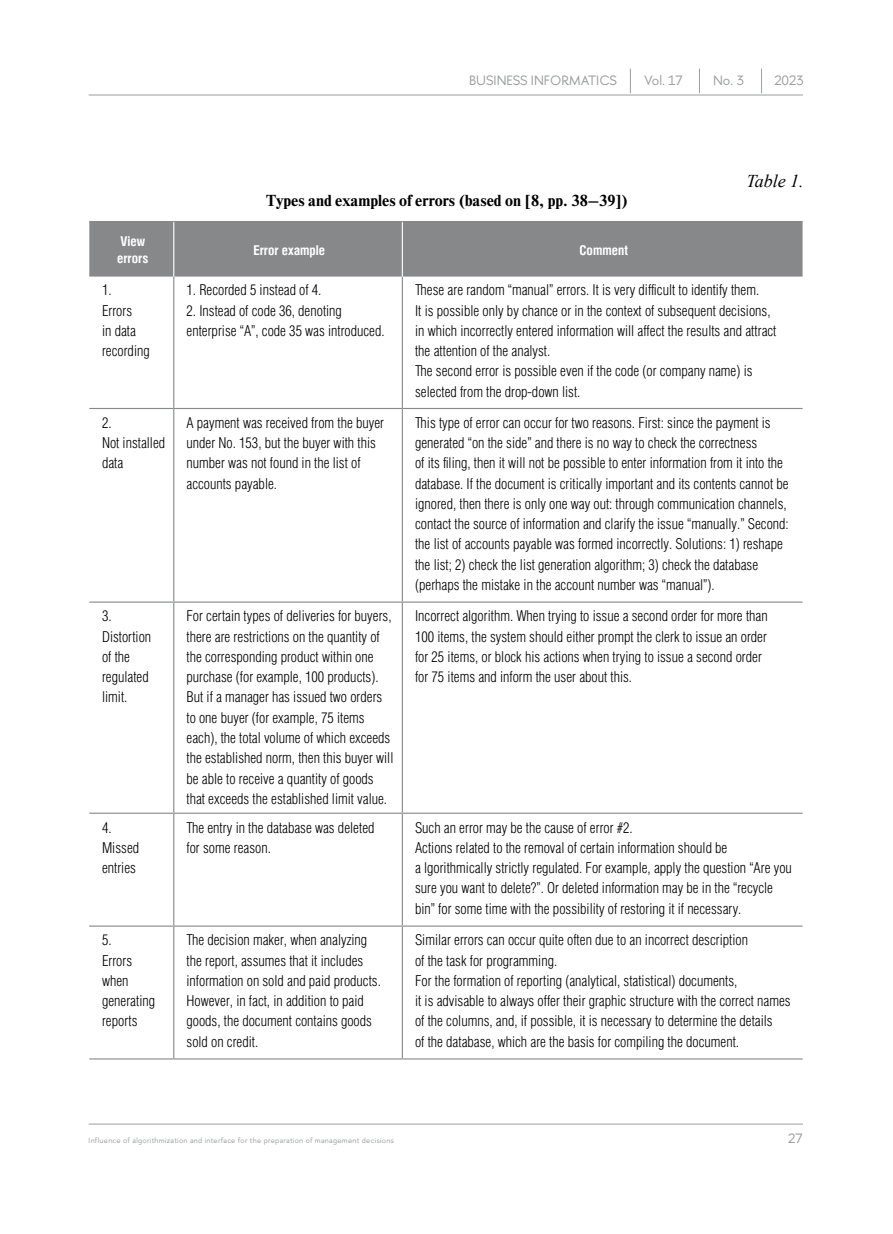
<style>
.page{position:relative;width:893px;height:1234px;background:#fff}
.page>*{position:absolute;margin:0;border:0;box-sizing:border-box;transform-origin:0 0}
.t1{font:italic 18px "Times New Roman";color:#000}
.t2{font:300 15px/20.2px "Helios Cond";color:#000}
.t3{font:700 15px "Newton C";color:#000}
.t4{font:13.5px "HSE Sans";color:#9c9e9f}
.t5{font:700 13.5px/16.5px "Helios Cond";color:#fff}
.t6{font:7.5px "HSE Sans";letter-spacing:.04em;color:#9c9e9f}
</style>
<div class="page">
<hr style="left:89px;top:95px;width:714px;height:1px;background:#9c9e9f">
<hr style="left:89px;top:1123px;width:714px;height:1px;background:#9c9e9f">
<svg style="left:630px;top:68px;width:1px;height:25px"></svg>
<svg style="left:699px;top:68px;width:1px;height:25px"></svg>
<svg style="left:761px;top:68px;width:1px;height:25px"></svg>
<div style="left:89px;top:222px;width:713px;height:54px;background:#87888a"></div>
<hr style="left:89px;top:221px;width:85px;height:1px;background:#87888a">
<hr style="left:174px;top:221px;width:228px;height:1px;background:#87888a">
<hr style="left:402px;top:221px;width:400px;height:1px;background:#87888a">
<hr style="left:173px;top:276px;width:1px;height:132px;background:#87888a">
<hr style="left:402px;top:276px;width:1px;height:132px;background:#87888a">
<hr style="left:89px;top:408px;width:85px;height:1px;background:#87888a">
<hr style="left:174px;top:408px;width:228px;height:1px;background:#87888a">
<hr style="left:173px;top:409px;width:1px;height:192px;background:#87888a">
<hr style="left:402px;top:408px;width:400px;height:1px;background:#87888a">
<hr style="left:402px;top:409px;width:1px;height:192px;background:#87888a">
<hr style="left:89px;top:601px;width:85px;height:1px;background:#87888a">
<hr style="left:174px;top:601px;width:228px;height:1px;background:#87888a">
<hr style="left:173px;top:602px;width:1px;height:210px;background:#87888a">
<hr style="left:402px;top:601px;width:400px;height:1px;background:#87888a">
<hr style="left:402px;top:602px;width:1px;height:210px;background:#87888a">
<hr style="left:89px;top:812px;width:85px;height:1px;background:#87888a">
<hr style="left:174px;top:812px;width:228px;height:1px;background:#87888a">
<hr style="left:173px;top:813px;width:1px;height:112px;background:#87888a">
<hr style="left:402px;top:812px;width:400px;height:1px;background:#87888a">
<hr style="left:402px;top:813px;width:1px;height:112px;background:#87888a">
<hr style="left:89px;top:925px;width:85px;height:1px;background:#87888a">
<hr style="left:174px;top:925px;width:228px;height:1px;background:#87888a">
<hr style="left:173px;top:926px;width:1px;height:132px;background:#87888a">
<hr style="left:402px;top:925px;width:400px;height:1px;background:#87888a">
<hr style="left:402px;top:926px;width:1px;height:132px;background:#87888a">
<hr style="left:89px;top:1058px;width:85px;height:1px;background:#87888a">
<hr style="left:174px;top:1058px;width:228px;height:1px;background:#87888a">
<hr style="left:402px;top:1058px;width:400px;height:1px;background:#87888a">
<hr style="left:173px;top:222px;width:1px;height:54px;background:#fff">
<hr style="left:402px;top:222px;width:1px;height:54px;background:#fff">
<p class="t4" style="left:469px;top:72px;width:149px">BUSINESS INFORMATICS</p>
<p class="t4" style="left:644px;top:72px;width:40px">Vol. 17</p>
<p class="t4" style="left:713px;top:72px;width:32px">No. 3</p>
<p class="t4" style="left:774px;top:72px;width:31px">2023</p>
<p class="t3" style="left:266px;top:192px;width:362px">Types and examples of errors (based on [8, pp. 38–39])</p>
<p class="t1" style="left:746px;top:168px;width:59px">Table 1.</p>
<p class="t5" style="left:117px;top:233px;width:33px">View errors</p>
<p class="t5" style="left:253px;top:241px;width:73px">Error example</p>
<p class="t5" style="left:579px;top:241px;width:50px">Comment</p>
<p class="t2" style="left:102px;top:280px;width:49px">1.<br>Errors<br>in data recording</p>
<p class="t2" style="left:187px;top:280px;width:136px">1. Recorded 5 instead of 4.</p>
<p class="t2" style="left:415px;top:280px;width:363px">These are random “manual” errors. It is very difficult to identify them.<br>It is possible only by chance or in the context of subsequent decisions, in which incorrectly entered information will affect the results and attract the attention of the analyst.<br>The second error is possible even if the code (or company name) is selected from the drop-down list.</p>
<p class="t2" style="left:187px;top:300px;width:200px">2. Instead of code 36, denoting enterprise “A”, code 35 was introduced.</p>
<p class="t2" style="left:102px;top:412px;width:65px">2.<br>Not installed data</p>
<p class="t2" style="left:187px;top:412px;width:199px">A payment was received from the buyer under No. 153, but the buyer with this number was not found in the list of accounts payable.</p>
<p class="t2" style="left:415px;top:412px;width:375px">This type of error can occur for two reasons. First: since the payment is generated “on the side” and there is no way to check the correctness<br>of its filing, then it will not be possible to enter information from it into the database. If the document is critically important and its contents cannot be ignored, then there is only one way out: through communication channels, contact the source of information and clarify the issue “manually.” Second: the list of accounts payable was formed incorrectly. Solutions: 1) reshape the list; 2) check the list generation algorithm; 3) check the database (perhaps the mistake in the account number was “manual”).</p>
<p class="t2" style="left:102px;top:605px;width:51px">3.<br>Distortion of the regulated limit.</p>
<p class="t2" style="left:187px;top:605px;width:208px">For certain types of deliveries for buyers, there are restrictions on the quantity of the corresponding product within one purchase (for example, 100 products).<br>But if a manager has issued two orders to one buyer (for example, 75 items each), the total volume of which exceeds the established norm, then this buyer will be able to receive a quantity of goods that exceeds the established limit value.</p>
<p class="t2" style="left:415px;top:605px;width:354px">Incorrect algorithm. When trying to issue a second order for more than 100 items, the system should either prompt the clerk to issue an order for 25 items, or block his actions when trying to issue a second order for 75 items and inform the user about this.</p>
<p class="t2" style="left:102px;top:816px;width:39px">4.<br>Missed entries</p>
<p class="t2" style="left:187px;top:816px;width:189px">The entry in the database was deleted for some reason.</p>
<p class="t2" style="left:415px;top:816px;width:378px">Such an error may be the cause of error #2.<br>Actions related to the removal of certain information should be<br>a lgorithmically strictly regulated. For example, apply the question “Are you sure you want to delete?”. Or deleted information may be in the “recycle bin” for some time with the possibility of restoring it if necessary.</p>
<p class="t2" style="left:102px;top:929px;width:55px">5.<br>Errors when generating reports</p>
<p class="t2" style="left:187px;top:929px;width:196px">The decision maker, when analyzing the report, assumes that it includes information on sold and paid products.<br>However, in fact, in addition to paid goods, the document contains goods sold on credit.</p>
<p class="t2" style="left:415px;top:929px;width:377px">Similar errors can occur quite often due to an incorrect description<br>of the task for programming.<br>For the formation of reporting (analytical, statistical) documents,<br>it is advisable to always offer their graphic structure with the correct names of the columns, and, if possible, it is necessary to determine the details<br>of the database, which are the basis for compiling the document.</p>
<p class="t6" style="left:89px;top:1135px;width:307px">Influence of algorithmization and interface for the preparation of management decisions</p>
<p class="t4" style="left:788px;top:1129px;width:16px">27</p>
</div>
